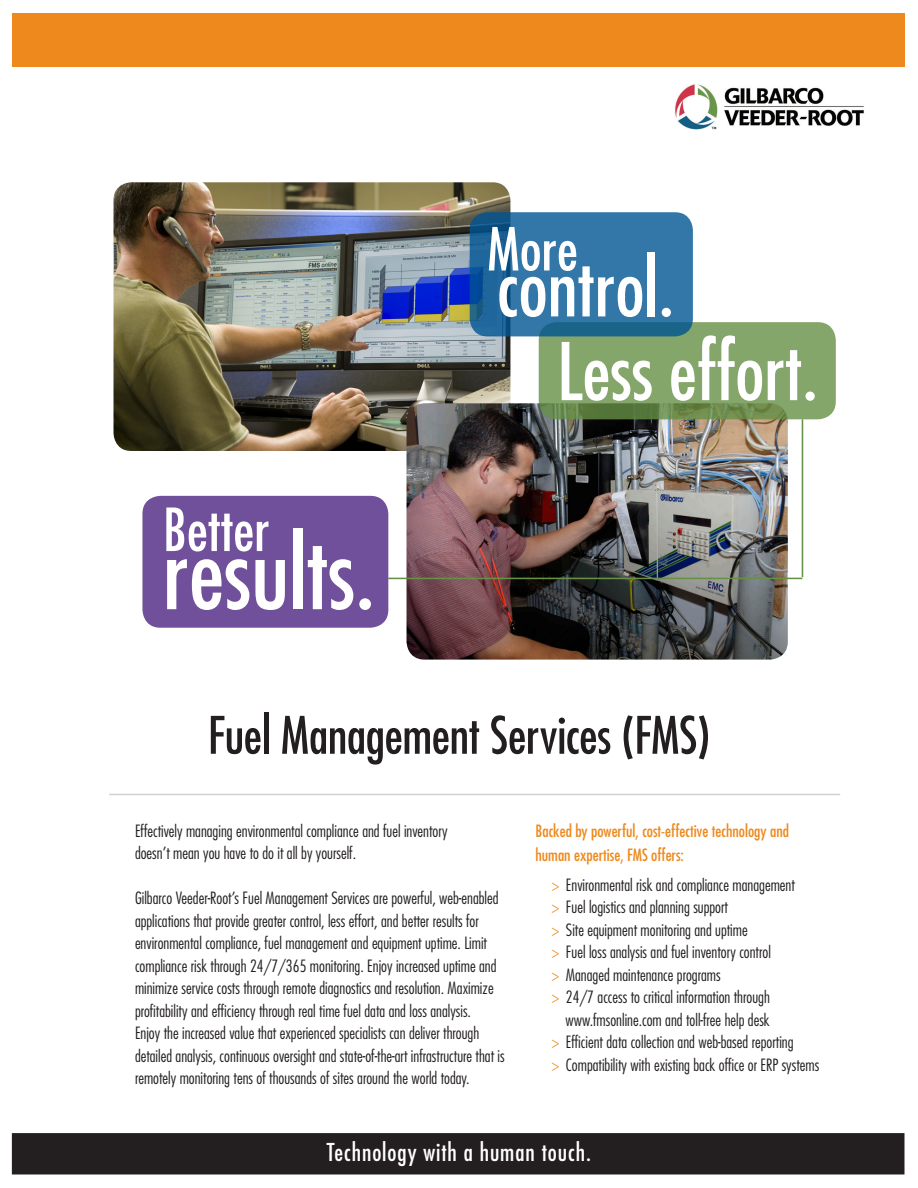
<style>
.page{position:relative;width:918px;height:1188px;background:#fff}
.page>*{position:absolute;margin:0;border:0;box-sizing:border-box;transform-origin:0 0}
.t1{font:condensed 97.5px "Futura Std";color:#fff}
.t2{font:condensed 77.25px "Futura Std";color:#fff}
.t3{font:condensed 57.75px "Futura Std";color:#fff}
.t4{font:condensed 50.25px "Futura Std";letter-spacing:-.005em;color:#231f20}
.t5{font:condensed 24px "Futura Std";letter-spacing:.04em;color:#fff}
.t6{font:300 condensed 16.5px/22.5px "Futura Std";color:#231f20}
.t7{font:condensed 16.5px/24px "Futura Std";color:#ed891d}
.s1{color:#ed891d}
</style>
<div class="page">
<div style="left:13px;top:1134px;width:891px;height:40px;background:#231f20"></div>
<div style="left:12px;top:1133px;width:892px;height:41px;border:2px solid #231f20"></div>
<img style="left:675px;top:84px;width:189px;height:46px">
<div style="left:12px;top:14px;width:892px;height:54px;background:#ed891d"></div>
<hr style="left:109px;top:794px;width:731px;height:1px;background:#d1d2d4">
<img style="left:114px;top:182px;width:396px;height:269px">
<img style="left:407px;top:403px;width:381px;height:257px">
<hr style="left:802px;top:419px;width:1px;height:158px;background:#669046">
<hr style="left:388px;top:578px;width:414px;height:1px;background:#669046">
<div style="left:142px;top:496px;width:246px;height:132px;background:#71509b;border-radius:18px"></div>
<svg style="left:539px;top:322px;width:297px;height:97px;background:#7fa166"></svg>
<svg style="left:470px;top:212px;width:223px;height:124px;background:#2c71a2"></svg>
<h3 class="t3" style="left:487px;top:215px;width:92px">More</h3>
<h2 class="t2" style="left:497px;top:242px;width:179px">control.</h2>
<h3 class="t3" style="left:163px;top:495px;width:108px">Better</h3>
<h1 class="t1" style="left:163px;top:515px;width:214px">results.</h1>
<h2 class="t2" style="left:557px;top:325px;width:263px">Less effort.</h2>
<h3 class="t4" style="left:208px;top:705px;width:504px">Fuel Management Services (FMS)</h3>
<p class="t6" style="left:135px;top:819px;width:314px">Effectively managing environmental compliance and fuel inventory doesn’t mean you have to do it all by yourself.</p>
<p class="t6" style="left:135px;top:887px;width:371px">Gilbarco Veeder-Root’s Fuel Management Services are powerful, web-enabled applications that provide greater control, less effort, and better results for environmental compliance, fuel management and equipment uptime. Limit compliance risk through 24/7/365 monitoring. Enjoy increased uptime and minimize service costs through remote diagnostics and resolution. Maximize profitability and efficiency through real time fuel data and loss analysis.<br>Enjoy the increased value that experienced specialists can deliver through detailed analysis, continuous oversight and state-of-the-art infrastructure that is remotely monitoring tens of thousands of sites around the world today.</p>
<p class="t7" style="left:536px;top:818px;width:255px">Backed by powerful, cost-effective technology and human expertise, FMS offers:</p>
<p class="t6" style="left:552px;top:873px;width:245px"><span class="s1">&gt;</span> Environmental risk and compliance management</p>
<p class="t6" style="left:552px;top:896px;width:178px"><span class="s1">&gt;</span> Fuel logistics and planning support</p>
<p class="t6" style="left:552px;top:918px;width:198px"><span class="s1">&gt;</span> Site equipment monitoring and uptime</p>
<p class="t6" style="left:552px;top:941px;width:221px"><span class="s1">&gt;</span> Fuel loss analysis and fuel inventory control</p>
<p class="t6" style="left:552px;top:963px;width:171px"><span class="s1">&gt;</span> Managed maintenance programs</p>
<p class="t6" style="left:552px;top:986px;width:220px"><span class="s1">&gt;</span> 24/7 access to critical information through</p>
<p class="t6" style="left:565px;top:1008px;width:206px">www.fmsonline.com and toll-free help desk</p>
<p class="t6" style="left:552px;top:1031px;width:243px"><span class="s1">&gt;</span> Efficient data collection and web-based reporting</p>
<p class="t6" style="left:552px;top:1053px;width:269px"><span class="s1">&gt;</span> Compatibility with existing back office or ERP systems</p>
<h3 class="t5" style="left:327px;top:1138px;width:266px">Technology with a human touch.</h3>
</div>
